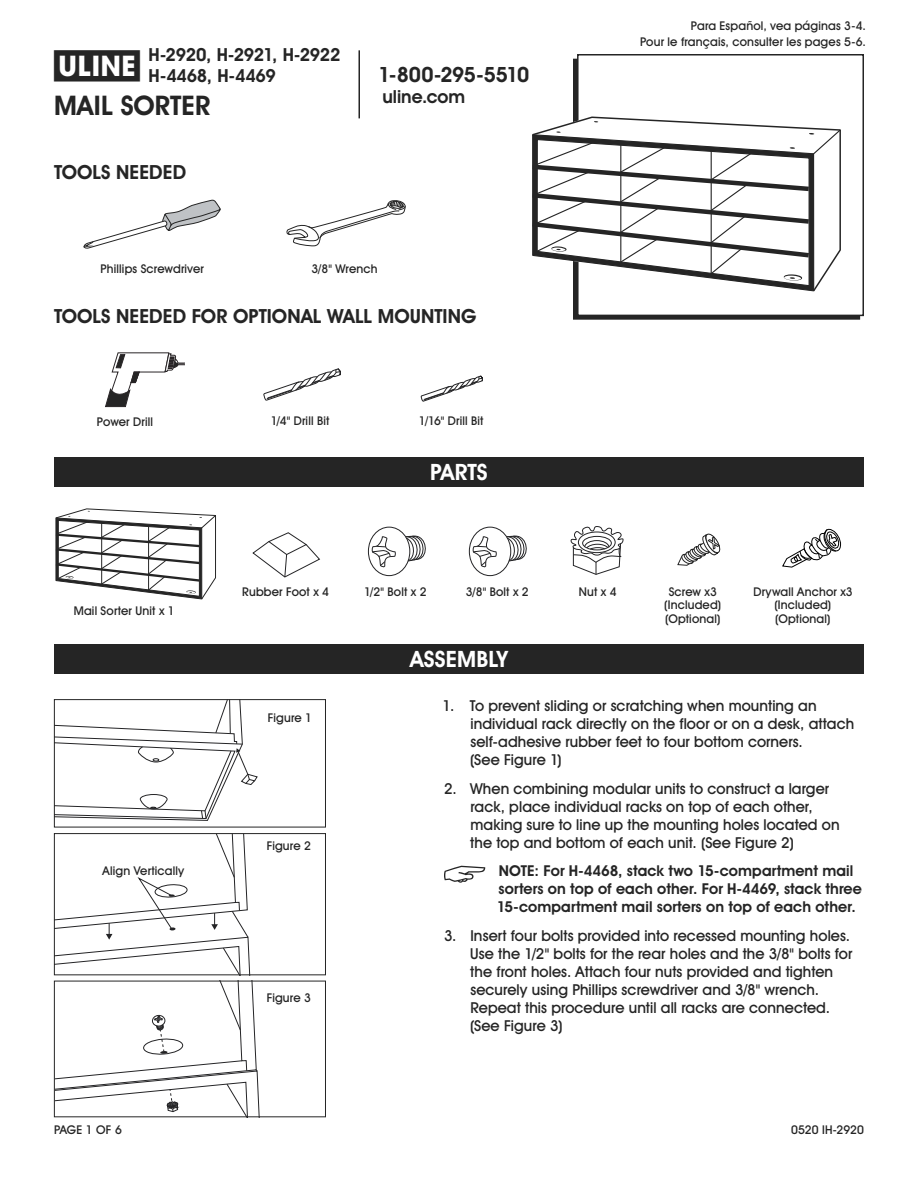
<style>
.page{position:relative;width:918px;height:1188px;background:#fff}
.page>*{position:absolute;margin:0;border:0;box-sizing:border-box;transform-origin:0 0}
.t1{font:700 28.5px "Uline Two Knine";color:#252525}
.t2{font:700 27px "Uline Two Knine";letter-spacing:.005em;color:#252525}
.t3{font:700 22.5px "Uline Two Knine";letter-spacing:.005em;color:#fff}
.t4{font:700 21px "Uline Two Knine";letter-spacing:-.02em;color:#252525}
.t5{font:700 19.5px "Uline Two Knine";letter-spacing:.005em;color:#252525}
.t6{font:700 18px/21px "Uline Two Knine";letter-spacing:-.015em;color:#252525}
.t7{font:15px/18px "Uline Two Knine";letter-spacing:.005em;color:#252525}
.t8{font:700 15px/18px "Uline Two Knine";letter-spacing:.005em;color:#252525}
.t9{font:12px/13.5px "Uline Two Knine";letter-spacing:.015em;color:#252525;text-align:center}
</style>
<div class="page">
<hr style="left:358px;top:50px;width:2px;height:68px;background:#252525">
<div style="left:577px;top:54px;width:287px;height:262px;border:2px solid #252525"></div>
<svg style="left:553px;top:116px;width:268px;height:177px"></svg>
<svg style="left:532px;top:128px;width:309px;height:153px"></svg>
<div style="left:54px;top:457px;width:810px;height:30px;background:#252525"></div>
<svg style="left:570px;top:526px;width:54px;height:49px"></svg>
<div style="left:368px;top:527px;width:42px;height:49px;border:1px solid #242426;border-radius:50%"></div>
<svg style="left:371px;top:536px;width:25px;height:32px"></svg>
<svg style="left:405px;top:535px;width:21px;height:27px"></svg>
<div style="left:469px;top:527px;width:42px;height:49px;border:1px solid #242426;border-radius:50%"></div>
<svg style="left:472px;top:536px;width:25px;height:32px"></svg>
<svg style="left:506px;top:535px;width:21px;height:27px"></svg>
<svg style="left:252px;top:532px;width:68px;height:46px"></svg>
<svg style="left:55px;top:508px;width:161px;height:92px"></svg>
<div style="left:54px;top:644px;width:810px;height:30px;background:#252525"></div>
<svg style="left:444px;top:866px;width:41px;height:17px"></svg>
<svg style="left:56px;top:701px;width:202px;height:120px"></svg>
<div style="left:54px;top:699px;width:272px;height:128px;border:1px solid #252525"></div>
<svg style="left:56px;top:835px;width:194px;height:138px"></svg>
<div style="left:54px;top:833px;width:272px;height:142px;border:1px solid #252525"></div>
<svg style="left:56px;top:983px;width:204px;height:132px"></svg>
<div style="left:54px;top:981px;width:272px;height:136px;border:1px solid #252525"></div>
<svg style="left:83px;top:200px;width:138px;height:49px"></svg>
<svg style="left:105px;top:352px;width:80px;height:55px"></svg>
<svg style="left:264px;top:368px;width:77px;height:33px"></svg>
<svg style="left:421px;top:375px;width:62px;height:27px"></svg>
<svg style="left:677px;top:533px;width:44px;height:33px"></svg>
<svg style="left:782px;top:528px;width:59px;height:40px"></svg>
<svg style="left:286px;top:200px;width:120px;height:47px"></svg>
<h1 class="t1" style="left:54px;top:49px;width:87px">π</h1>
<p class="t6" style="left:148px;top:44px;width:194px">H-2920, H-2921, H-2922<br>H-4468, H-4469</p>
<h2 class="t2" style="left:54px;top:89px;width:158px">MAIL SORTER</h2>
<h3 class="t5" style="left:54px;top:161px;width:134px">TOOLS NEEDED</h3>
<h3 class="t4" style="left:378px;top:62px;width:152px">1-800-295-5510</h3>
<p class="t6" style="left:382px;top:86px;width:84px">uline.com</p>
<p class="t9" style="left:101px;top:262px;width:105px">Phillips Screwdriver</p>
<p class="t9" style="left:312px;top:262px;width:68px">3/8" Wrench</p>
<h3 class="t5" style="left:54px;top:304px;width:424px">TOOLS NEEDED FOR OPTIONAL WALL MOUNTING</h3>
<p class="t9" style="left:97px;top:415px;width:58px">Power Drill</p>
<p class="t9" style="left:271px;top:413px;width:60px">1/4" Drill Bit</p>
<p class="t9" style="left:419px;top:413px;width:66px">1/16" Drill Bit</p>
<h3 class="t3" style="left:430px;top:459px;width:59px">PARTS</h3>
<p class="t9" style="left:640px;top:17px;width:227px;line-height:16.8px;text-align:right">Para Español, vea páginas 3-4.<br>Pour le français, consulter les pages 5-6.</p>
<p class="t9" style="left:74px;top:604px;width:103px">Mail Sorter Unit x 1</p>
<p class="t9" style="left:242px;top:585px;width:88px">Rubber Foot x 4</p>
<p class="t9" style="left:364px;top:585px;width:64px">1/2" Bolt x 2</p>
<p class="t9" style="left:466px;top:585px;width:64px">3/8" Bolt x 2</p>
<p class="t9" style="left:579px;top:585px;width:39px">Nut x 4</p>
<p class="t9" style="left:664px;top:585px;width:58px">Screw x3 (Included) (Optional)</p>
<p class="t9" style="left:753px;top:585px;width:101px">Drywall Anchor x3 (Included) (Optional)</p>
<p class="t9" style="left:103px;top:864px;width:83px">Align Vertically</p>
<p class="t9" style="left:268px;top:711px;width:46px">Figure 1</p>
<p class="t9" style="left:267px;top:839px;width:46px">Figure 2</p>
<p class="t9" style="left:267px;top:991px;width:46px">Figure 3</p>
<h3 class="t3" style="left:410px;top:646px;width:99px">ASSEMBLY</h3>
<p class="t7" style="left:470px;top:696px;width:386px;text-indent:-27px">1. To prevent sliding or scratching when mounting an individual rack directly on the floor or on a desk, attach self-adhesive rubber feet to four bottom corners.<br>(See Figure 1)</p>
<p class="t7" style="left:470px;top:779px;width:371px;text-indent:-26px">2. When combining modular units to construct a larger rack, place individual racks on top of each other, making sure to line up the mounting holes located on the top and bottom of each unit. (See Figure 2)</p>
<p class="t8" style="left:497px;top:862px;width:367px">NOTE: For H-4468, stack two 15-compartment mail sorters on top of each other. For H-4469, stack three<br>15-compartment mail sorters on top of each other.</p>
<p class="t7" style="left:470px;top:927px;width:384px;text-indent:-26px">3. Insert four bolts provided into recessed mounting holes.<br>Use the 1/2" bolts for the rear holes and the 3/8" bolts for the front holes. Attach four nuts provided and tighten securely using Phillips screwdriver and 3/8" wrench.<br>Repeat this procedure until all racks are connected. (See Figure 3)</p>
<p class="t9" style="left:54px;top:1123px;width:69px">PAGE 1 OF 6</p>
<p class="t9" style="left:791px;top:1123px;width:74px">0520 IH-2920</p>
</div>
